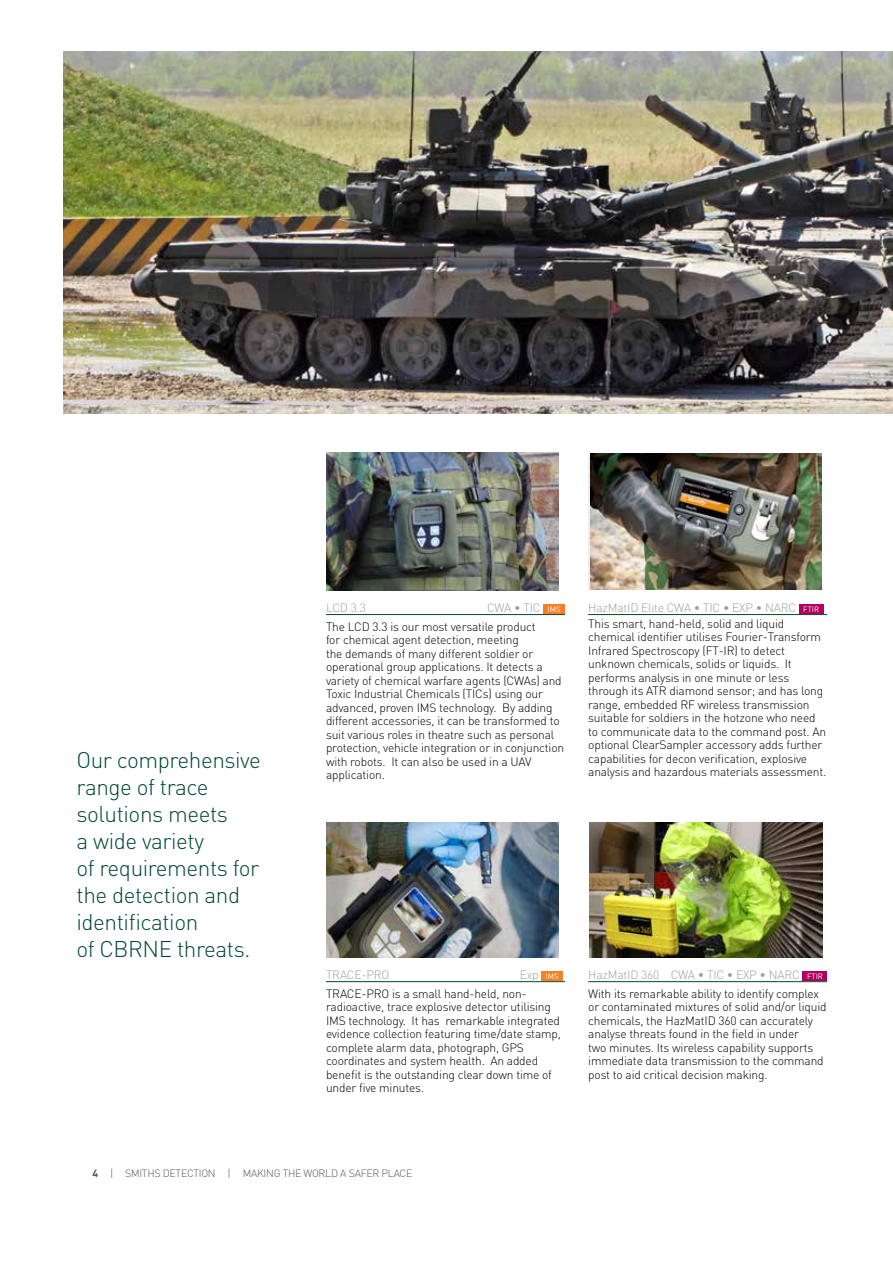
<style>
.page{position:relative;width:893px;height:1263px;background:#fff}
.page>*{position:absolute;margin:0;border:0;box-sizing:border-box;transform-origin:0 0}
.t1{font:300 22.5px/27px "DIN Pro";letter-spacing:-.02em;color:#00492c}
.t2{font:300 12px/13.5px "DIN Pro";letter-spacing:-.015em;color:#000}
.t3{font:300 12px "DIN Pro";letter-spacing:-.015em;color:#9e9f9a}
.t4{font:300 10.5px "DIN Pro";letter-spacing:-.025em;color:#52555b}
.s1{color:#9e9f9a}
.s2{font-weight:400;font-size:7.65px;color:#fff}
.s3{font-weight:700}
</style>
<div class="page">
<img style="left:64px;top:51px;width:829px;height:363px">
<img style="left:326px;top:453px;width:233px;height:137px">
<img style="left:590px;top:454px;width:231px;height:136px">
<img style="left:326px;top:822px;width:233px;height:136px">
<img style="left:589px;top:822px;width:233px;height:135px">
<hr style="left:326px;top:614px;width:239px;height:1px;background:#00492c">
<div style="left:543px;top:604px;width:22px;height:10px;background:#f58025"></div>
<hr style="left:326px;top:981px;width:239px;height:1px;background:#00492c">
<div style="left:541px;top:971px;width:22px;height:10px;background:#f58025"></div>
<hr style="left:588px;top:614px;width:239px;height:1px;background:#00492c">
<div style="left:799px;top:604px;width:24px;height:10px;background:#b1005d"></div>
<hr style="left:588px;top:981px;width:239px;height:1px;background:#00492c">
<div style="left:803px;top:971px;width:24px;height:10px;background:#b1005d"></div>
<h1 class="t1" style="left:77px;top:745px;width:186px">Our comprehensive range of trace solutions meets<br>a wide variety<br>of requirements for the detection and identification<br>of CBRNE threats.</h1>
<p class="t3" style="left:326px;top:599px;width:41px">LCD 3.3</p>
<p class="t2" style="left:326px;top:597px;width:236px;line-height:18.8px;text-indent:161px"><span class="s1">CWA • TIC</span> <span class="s2">IMS<br></span>The LCD 3.3 is our most versatile product</p>
<p class="t2" style="left:326px;top:632px;width:240px">for chemical agent detection, meeting<br>the demands of many different soldier or operational group applications. It detects a variety of chemical warfare agents (CWAs) and Toxic Industrial Chemicals (TICs) using our advanced, proven IMS technology. By adding different accessories, it can be transformed to suit various roles in theatre such as personal protection, vehicle integration or in conjunction with robots. It can also be used in a UAV application.</p>
<p class="t2" style="left:588px;top:599px;width:232px;line-height:16px"><span class="s1">HazMatID Elite CWA • TIC • EXP • NARC</span> <span class="s2">FTIR<br></span>This smart, hand-held, solid and liquid</p>
<p class="t2" style="left:588px;top:630px;width:240px">chemical identifier utilises Fourier-Transform Infrared Spectroscopy (FT-IR) to detect unknown chemicals, solids or liquids. It performs analysis in one minute or less through its ATR diamond sensor; and has long range, embedded RF wireless transmission suitable for soldiers in the hotzone who need to communicate data to the command post. An optional ClearSampler accessory adds further capabilities for decon verification, explosive analysis and hazardous materials assessment.</p>
<p class="t3" style="left:326px;top:966px;width:65px">TRACE-PRO</p>
<p class="t2" style="left:326px;top:965px;width:234px;line-height:18.8px;text-indent:194px"><span class="s1">Exp</span> <span class="s2">IMS<br></span>TRACE-PRO is a small hand-held, non-</p>
<p class="t2" style="left:326px;top:999px;width:236px">radioactive, trace explosive detector utilising IMS technology. It has remarkable integrated evidence collection featuring time/date stamp, complete alarm data, photograph, GPS coordinates and system health. An added benefit is the outstanding clear down time of under five minutes.</p>
<p class="t2" style="left:588px;top:965px;width:236px;line-height:18.8px"><span class="s1">HazMatID 360 CWA • TIC • EXP • NARC</span> <span class="s2">FTIR<br></span>With its remarkable ability to identify complex</p>
<p class="t2" style="left:588px;top:999px;width:240px">or contaminated mixtures of solid and/or liquid chemicals, the HazMatID 360 can accurately analyse threats found in the field in under<br>two minutes. Its wireless capability supports immediate data transmission to the command post to aid critical decision making.</p>
<p class="t4" style="left:92px;top:1166px;width:321px"><span class="s3">4</span> | SMITHS DETECTION | MAKING THE WORLD A SAFER PLACE</p>
</div>
